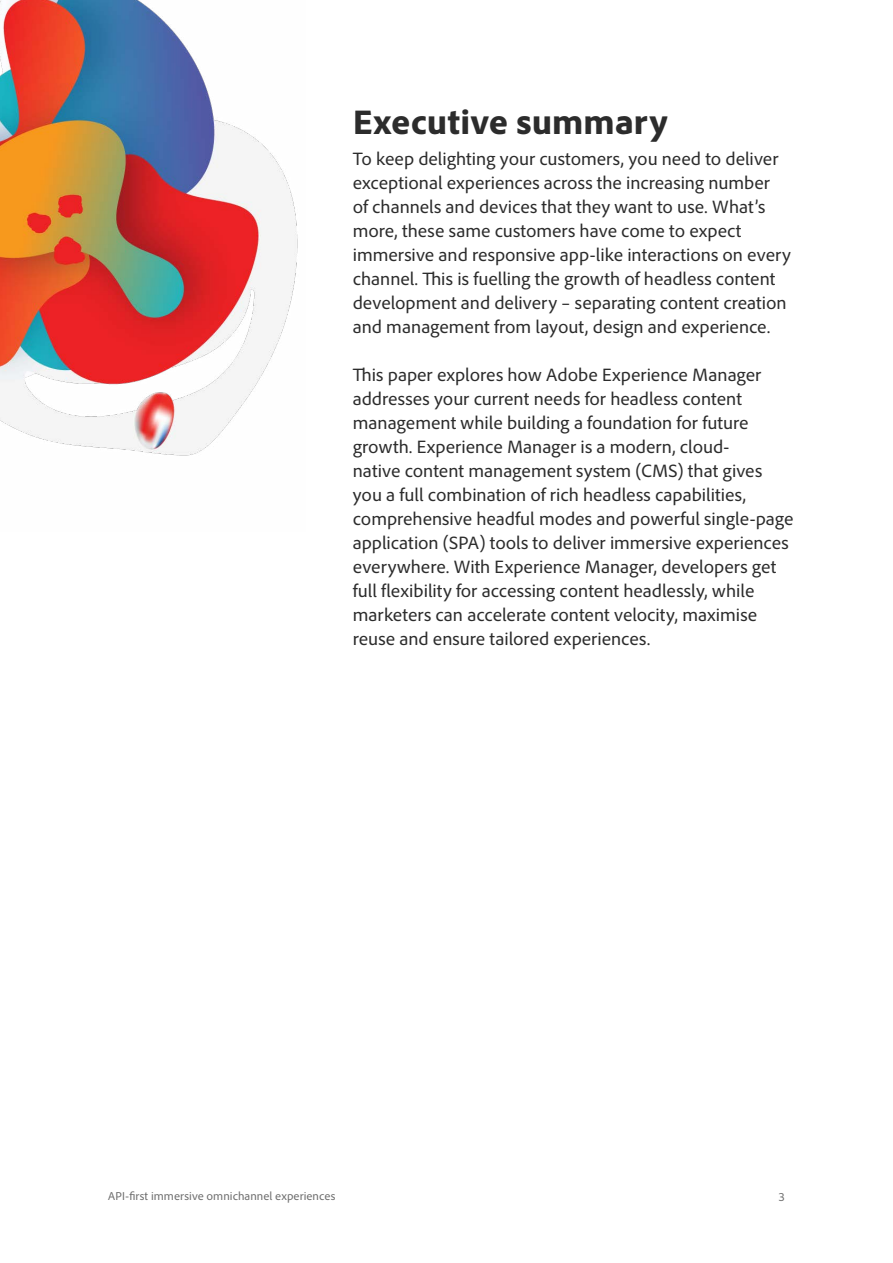
<style>
.page{position:relative;width:893px;height:1263px;background:#fff}
.page>*{position:absolute;margin:0;border:0;box-sizing:border-box;transform-origin:0 0}
.H1{font:800 36px "Adobe Clean";color:#2c2c2c}
.Body{font:18.75px/24px "Adobe Clean";letter-spacing:-.005em;color:#2c2c2c}
.t1{font:12px "Adobe Clean";color:#6e6e6e}
</style>
<div class="page">
<img style="left:0;top:0;width:298px;height:456px">
<p class="H1" style="left:353px;top:99px;width:316px">Executive summary</p>
<p class="Body" style="left:353px;top:146px;width:440px">To keep delighting your customers, you need to deliver exceptional experiences across the increasing number<br>of channels and devices that they want to use. What’s more, these same customers have come to expect immersive and responsive app-like interactions on every channel. This is fuelling the growth of headless content development and delivery – separating content creation and management from layout, design and experience.</p>
<p class="Body" style="left:353px;top:362px;width:442px">This paper explores how Adobe Experience Manager addresses your current needs for headless content management while building a foundation for future growth. Experience Manager is a modern, cloud-<br>native content management system (CMS) that gives you a full combination of rich headless capabilities, comprehensive headful modes and powerful single-page application (SPA) tools to deliver immersive experiences everywhere. With Experience Manager, developers get full flexibility for accessing content headlessly, while marketers can accelerate content velocity, maximise reuse and ensure tailored experiences.</p>
<p class="t1" style="left:108px;top:1188px;width:229px">API-first immersive omnichannel experiences</p>
<p class="t1" style="left:779px;top:1189px;width:8px">3</p>
</div>
